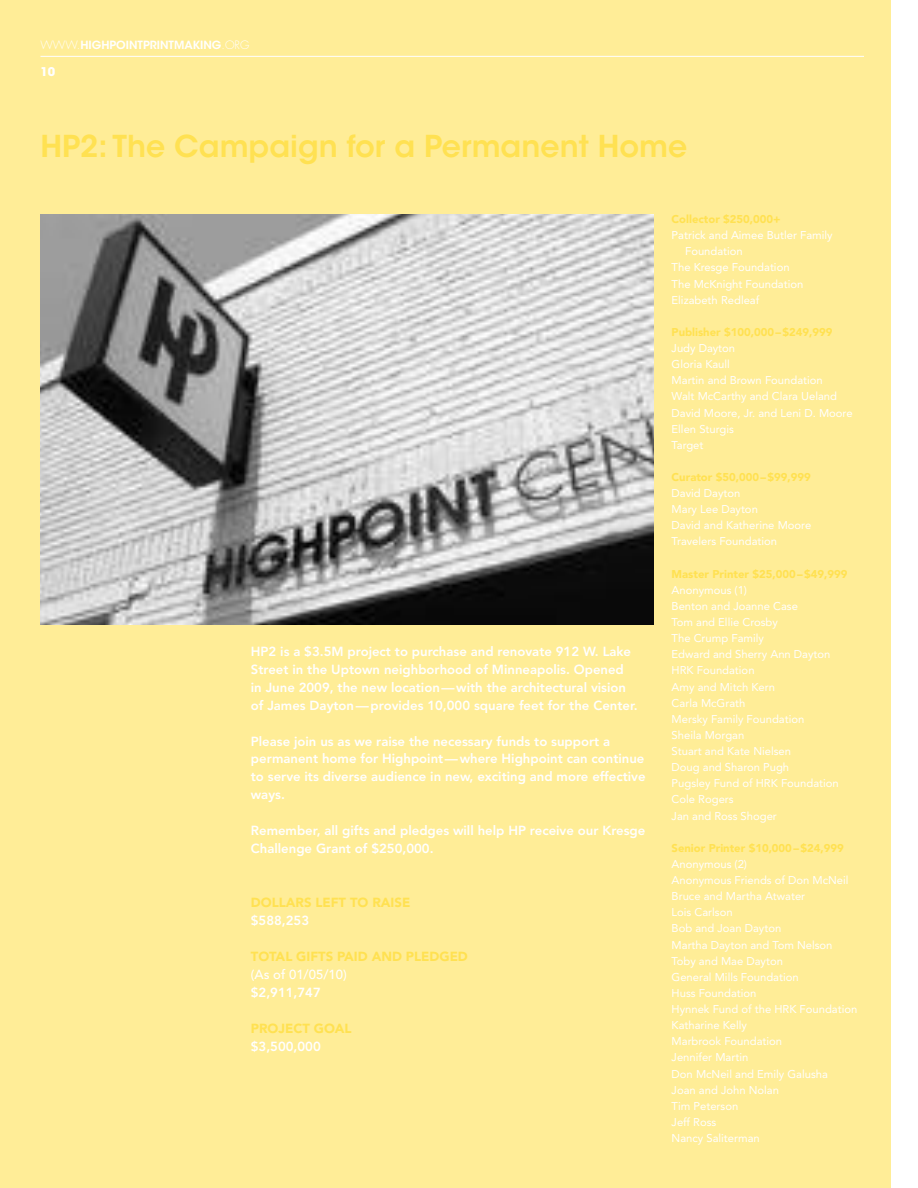
<style>
.page{position:relative;width:918px;height:1188px;background:#fff}
.page>*{position:absolute;margin:0;border:0;box-sizing:border-box;transform-origin:0 0}
.t1{font:600 30px "ITC Avant Garde Std";color:#ffe152}
.t2{font:800 13.2px/18px "Avenir";color:#fff}
.t3{font:900 13.2px "Avenir";color:#ffe152}
.t4{font:500 13.2px "Avenir";color:#fff}
.t5{font:700 12px "ITC Avant Garde Std";color:#fff}
.t6{font:11.25px/16px "Avenir";color:#fff}
.t7{font:900 11.25px "Avenir";color:#ffe152}
.t8{font:600 11.25px "ITC Avant Garde Std";color:#fff}
.s1{font-family:"Futura";font-weight:300}
</style>
<div class="page">
<div style="left:0;top:0;width:891px;height:1188px;background:#ffed97"></div>
<hr style="left:40px;top:56px;width:824px;height:1px;background:#fff">
<img style="left:40px;top:214px;width:614px;height:410px">
<p class="t8" style="left:40px;top:38px;width:210px"><span class="s1">WWW.</span>HIGHPOINTPRINTMAKING<span class="s1">.ORG</span></p>
<p class="t5" style="left:40px;top:64px;width:16px">10</p>
<h1 class="t1" style="left:40px;top:128px;width:648px">HP2: The Campaign for a Permanent Home</h1>
<p class="t2" style="left:251px;top:642px;width:388px">HP2 is a $3.5M project to purchase and renovate 912 W. Lake Street in the Uptown neighborhood of Minneapolis. Opened in June 2009, the new location — with the architectural vision of James Dayton — provides 10,000 square feet for the Center.</p>
<p class="t2" style="left:251px;top:732px;width:396px">Please join us as we raise the necessary funds to support a permanent home for Highpoint — where Highpoint can continue to serve its diverse audience in new, exciting and more effective ways.</p>
<p class="t2" style="left:251px;top:822px;width:396px">Remember, all gifts and pledges will help HP receive our Kresge<br>Challenge Grant of $250,000.</p>
<p class="t3" style="left:251px;top:895px;width:161px">DOLLARS LEFT TO RAISE</p>
<p class="t2" style="left:251px;top:912px;width:60px">$588,253</p>
<p class="t3" style="left:251px;top:949px;width:219px">TOTAL GIFTS PAID AND PLEDGED</p>
<p class="t4" style="left:251px;top:967px;width:97px">(As of 01/05/10)</p>
<p class="t2" style="left:251px;top:984px;width:71px">$2,911,747</p>
<p class="t3" style="left:251px;top:1021px;width:102px">PROJECT GOAL</p>
<p class="t2" style="left:251px;top:1038px;width:71px">$3,500,000</p>
<p class="t7" style="left:672px;top:212px;width:111px">Collector $250,000+</p>
<p class="t6" style="left:672px;top:227px;width:163px">Patrick and Aimee Butler Family</p>
<p class="t6" style="left:685px;top:243px;width:59px">Foundation</p>
<p class="t6" style="left:672px;top:260px;width:120px">The Kresge Foundation</p>
<p class="t6" style="left:672px;top:276px;width:133px">The McKnight Foundation</p>
<p class="t6" style="left:672px;top:292px;width:89px">Elizabeth Redleaf</p>
<p class="t7" style="left:672px;top:325px;width:162px">Publisher $100,000 – $249,999</p>
<p class="t6" style="left:672px;top:340px;width:182px">Judy Dayton<br>Gloria Kaull<br>Martin and Brown Foundation<br>Walt McCarthy and Clara Ueland<br>David Moore, Jr. and Leni D. Moore<br>Ellen Sturgis<br>Target</p>
<p class="t7" style="left:672px;top:470px;width:141px">Curator $50,000 – $99,999</p>
<p class="t6" style="left:672px;top:485px;width:141px">David Dayton<br>Mary Lee Dayton<br>David and Katherine Moore<br>Travelers Foundation</p>
<p class="t7" style="left:672px;top:567px;width:177px">Master Printer $25,000 – $49,999</p>
<p class="t6" style="left:672px;top:582px;width:169px">Anonymous (1)<br>Benton and Joanne Case<br>Tom and Ellie Crosby<br>The Crump Family<br>Edward and Sherry Ann Dayton<br>HRK Foundation<br>Amy and Mitch Kern<br>Carla McGrath<br>Mersky Family Foundation<br>Sheila Morgan<br>Stuart and Kate Nielsen<br>Doug and Sharon Pugh<br>Pugsley Fund of HRK Foundation<br>Cole Rogers<br>Jan and Ross Shoger</p>
<p class="t7" style="left:672px;top:841px;width:174px">Senior Printer $10,000 – $24,999</p>
<p class="t6" style="left:672px;top:856px;width:187px">Anonymous (2)<br>Anonymous Friends of Don McNeil<br>Bruce and Martha Atwater<br>Lois Carlson<br>Bob and Joan Dayton<br>Martha Dayton and Tom Nelson<br>Toby and Mae Dayton<br>General Mills Foundation<br>Huss Foundation<br>Hynnek Fund of the HRK Foundation<br>Katharine Kelly<br>Marbrook Foundation<br>Jennifer Martin<br>Don McNeil and Emily Galusha<br>Joan and John Nolan<br>Tim Peterson<br>Jeff Ross<br>Nancy Saliterman</p>
</div>
